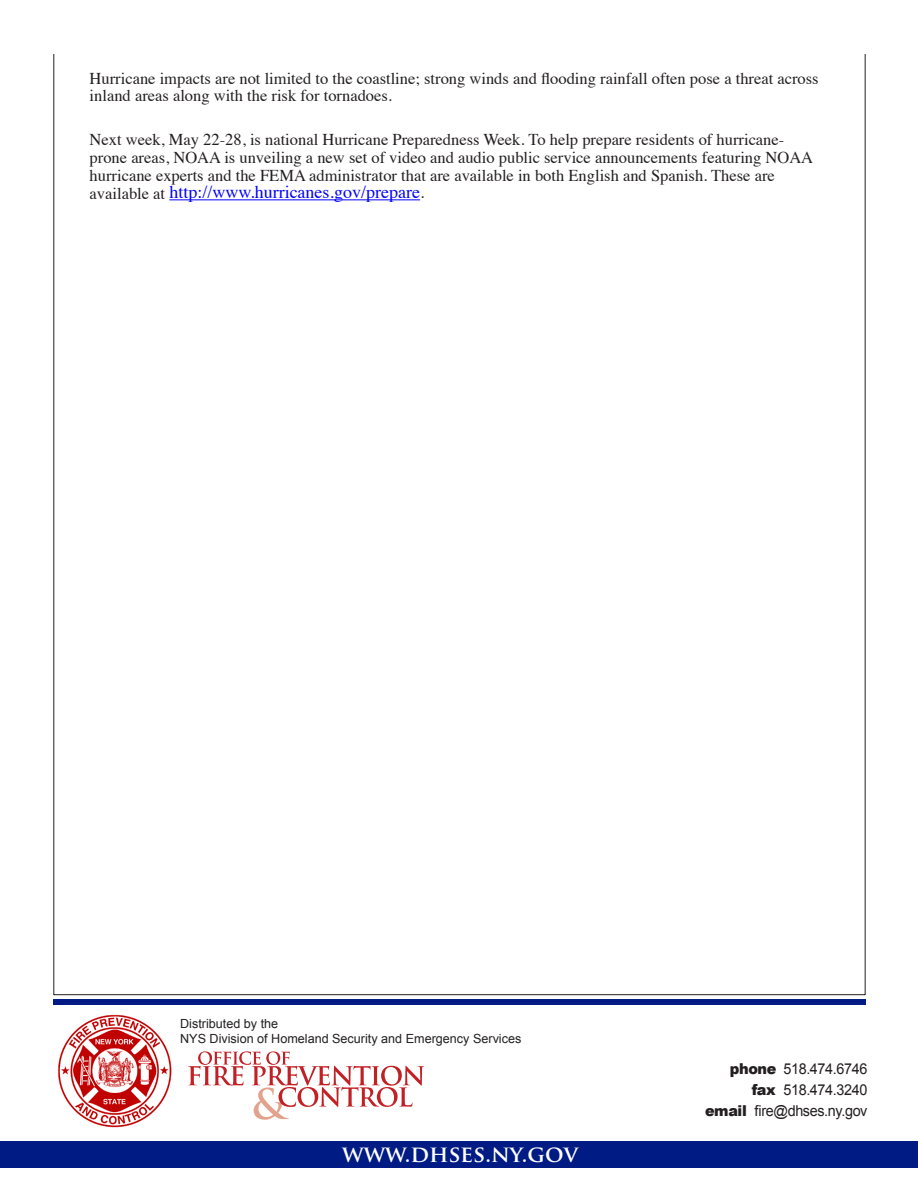
<style>
.page{position:relative;width:918px;height:1188px;background:#fff}
.page>*{position:absolute;margin:0;border:0;box-sizing:border-box;transform-origin:0 0}
.t1{font:700 22.5px "Trajan Pro";color:#fff}
.t2{font:18px "Times";color:#00f}
.t3{font:16.5px/17.7px "Times";color:#231f20}
.t4{font:15px/21px "Arial";letter-spacing:-.025em;color:#231f20;text-align:right;scale:.96 1}
.t5{font:12.6px/14.5px "Arial";color:#231f20}
.s1{font-size:16.5px;color:#231f20}
.s2{font-weight:900}
</style>
<div class="page">
<div style="left:53px;top:999px;width:813px;height:6px;background:#001b83"></div>
<div style="left:0;top:1142px;width:918px;height:26px;background:#001b83"></div>
<svg style="left:188px;top:1051px;width:236px;height:69px"></svg>
<img style="left:58px;top:1014px;width:114px;height:114px">
<hr style="left:169px;top:199px;width:251px;height:1px;background:#00f">
<p class="t3" style="left:90px;top:68px;width:731px">Hurricane impacts are not limited to the coastline; strong winds and flooding rainfall often pose a threat across inland areas along with the risk for tornadoes.</p>
<p class="t3" style="left:90px;top:130px;width:725px">Next week, May 22-28, is national Hurricane Preparedness Week. To help prepare residents of hurricane&shy;prone areas, NOAA is unveiling a new set of video and audio public service announcements featuring NOAA hurricane experts and the FEMA administrator that are available in both English and Spanish. These are</p>
<p class="t2" style="left:90px;top:176px;width:336px"><span class="s1">available at</span> http://www.hurricanes.gov/prepare<span class="s1">.</span></p>
<p class="t5" style="left:180px;top:1016px;width:343px">Distributed by the<br>NYS Division of Homeland Security and Emergency Services</p>
<h1 class="t1" style="left:342px;top:1140px;width:237px">WWW.DHSES.NY.GOV</h1>
<p class="t4" style="left:705px;top:1058px;width:171px"><span class="s2">phone</span> 518.474.6746 <span class="s2">fax</span> 518.474.3240<br><span class="s2">email</span> fire@dhses.ny.gov</p>
</div>
